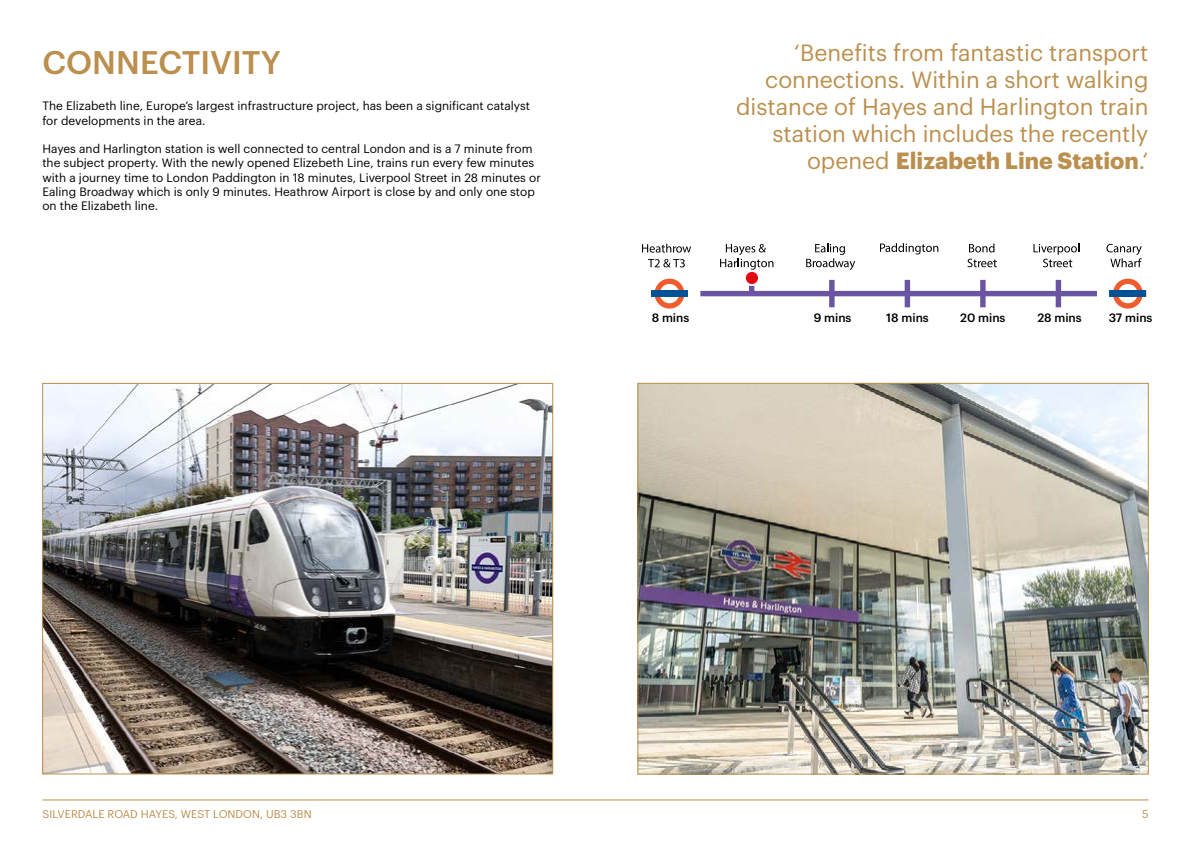
<style>
.page{position:relative;width:1191px;height:842px;background:#fff}
.page>*{position:absolute;margin:0;border:0;box-sizing:border-box;transform-origin:0 0}
.t1{font:500 32px "Graphik";color:#bb8f4d}
.t2{font:23px/27px "Graphik";color:#bb8f4d;text-align:right}
.t3{font:11.9px/14.3px "Graphik";color:#000}
.t4{font:500 11.9px "Graphik";color:#000}
.t5{font:11px "Graphik";color:#bb8f4d}
.s1{font-weight:700}
</style>
<div class="page">
<img style="left:44px;top:385px;width:507px;height:387px">
<hr style="left:43px;top:799px;width:1105px;height:1px;background:#bb8f4d">
<div style="left:700px;top:291px;width:397px;height:5px;background:#6b55a3"></div>
<svg style="left:651px;top:279px;width:37px;height:30px"></svg>
<div style="left:651px;top:291px;width:37px;height:6px;background:#005396"></div>
<svg style="left:1109px;top:279px;width:37px;height:30px"></svg>
<div style="left:1109px;top:291px;width:37px;height:6px;background:#005396"></div>
<div style="left:980px;top:280px;width:5px;height:27px;background:#6b55a3"></div>
<div style="left:829px;top:280px;width:5px;height:27px;background:#6b55a3"></div>
<div style="left:749px;top:280px;width:5px;height:14px;background:#6b55a3"></div>
<div style="left:904px;top:280px;width:6px;height:27px;background:#6b55a3"></div>
<div style="left:1055px;top:280px;width:6px;height:27px;background:#6b55a3"></div>
<svg style="left:806px;top:244px;width:49px;height:26px"></svg>
<svg style="left:720px;top:244px;width:53px;height:26px"></svg>
<svg style="left:880px;top:243px;width:58px;height:11px"></svg>
<svg style="left:969px;top:244px;width:25px;height:8px"></svg>
<svg style="left:967px;top:259px;width:29px;height:8px"></svg>
<svg style="left:1033px;top:244px;width:46px;height:23px"></svg>
<svg style="left:642px;top:244px;width:49px;height:9px"></svg>
<svg style="left:648px;top:259px;width:37px;height:8px"></svg>
<svg style="left:1106px;top:244px;width:35px;height:23px"></svg>
<img style="left:640px;top:385px;width:506px;height:387px">
<div style="left:745px;top:271px;width:14px;height:14px;background:#e30613;border-radius:50%"></div>
<div style="left:744px;top:270px;width:16px;height:16px;border:2px solid #fff;border-radius:50%"></div>
<h1 class="t1" style="left:43px;top:38px;width:240px">CONNECTIVITY</h1>
<p class="t3" style="left:42px;top:98px;width:489px">The Elizabeth line, Europe’s largest infrastructure project, has been a significant catalyst for developments in the area.</p>
<p class="t3" style="left:42px;top:141px;width:500px">Hayes and Harlington station is well connected to central London and is a 7 minute from the subject property. With the newly opened Elizebeth Line, trains run every few minutes with a journey time to London Paddington in 18 minutes, Liverpool Street in 28 minutes or Ealing Broadway which is only 9 minutes. Heathrow Airport is close by and only one stop on the Elizabeth line.</p>
<h2 class="t2" style="left:736px;top:38px;width:414px">‘Benefits from fantastic transport connections. Within a short walking distance of Hayes and Harlington train station which includes the recently opened <span class="s1">Elizabeth Line Station</span>.‘</h2>
<p class="t4" style="left:651px;top:308px;width:39px">8 mins</p>
<p class="t4" style="left:813px;top:308px;width:39px">9 mins</p>
<p class="t4" style="left:886px;top:308px;width:44px">18 mins</p>
<p class="t4" style="left:960px;top:308px;width:47px">20 mins</p>
<p class="t4" style="left:1037px;top:308px;width:46px">28 mins</p>
<p class="t4" style="left:1108px;top:308px;width:45px">37 mins</p>
<p class="t5" style="left:43px;top:806px;width:271px">SILVERDALE ROAD HAYES, WEST LONDON, UB3 3BN</p>
<p class="t5" style="left:1142px;top:806px;width:8px">5</p>
</div>
